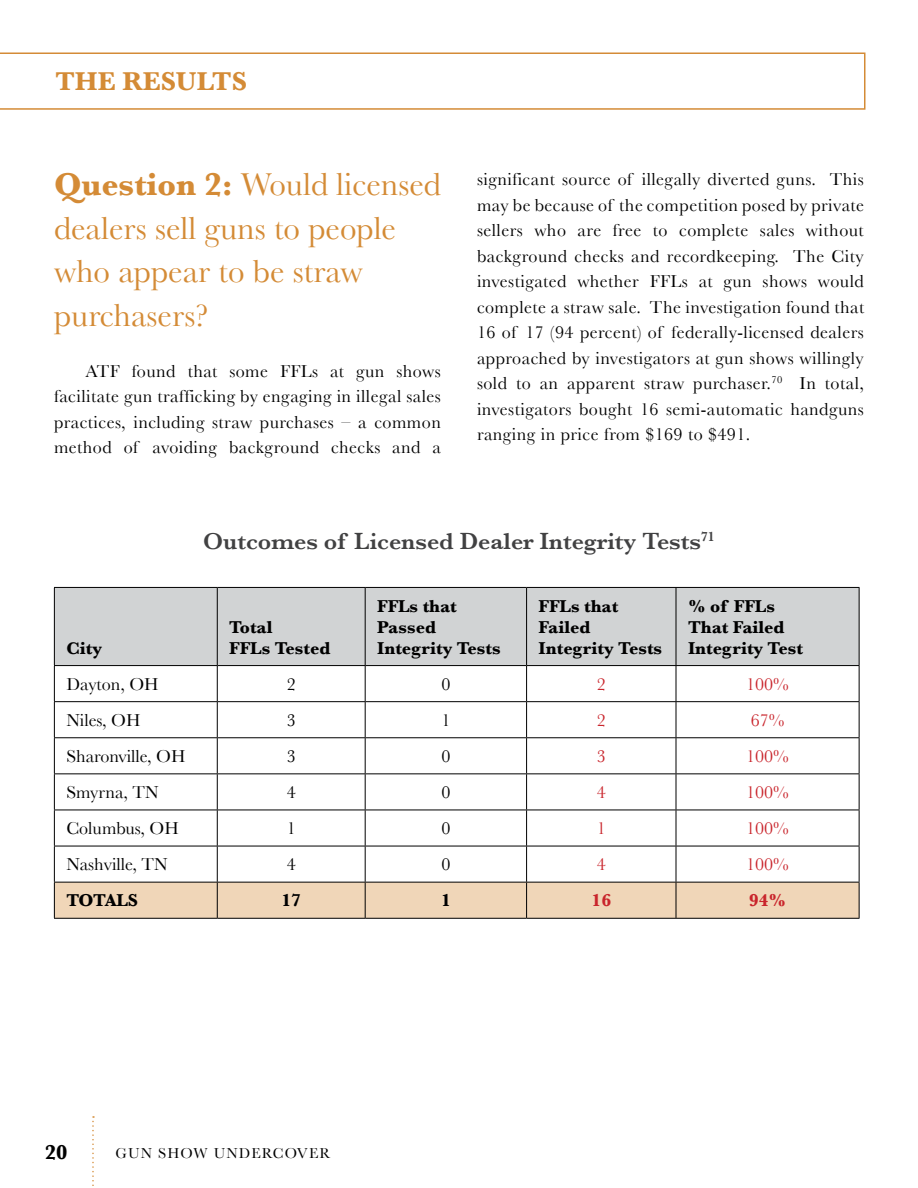
<style>
.page{position:relative;width:918px;height:1188px;background:#fff}
.page>*{position:absolute;margin:0;border:0;box-sizing:border-box;transform-origin:0 0}
.t1{font:33px/43.5px "Baskerville";color:#d48b36}
.t2{font:700 27px "Baskerville";color:#d48b36}
.t3{font:600 24px "Baskerville";color:#414142}
.t4{font:700 21px "Baskerville";color:#000}
.t5{font:18px/25.5px "Baskerville";letter-spacing:.025em;color:#000;text-align:justify}
.t6{font:700 18px/21px "Baskerville";color:#000}
.t7{font:18px "Baskerville";color:#000}
.t8{font:18px "Baskerville";color:#c9252c}
.t9{font:700 18px "Baskerville";color:#c9252c}
.t10{font:15px "Baskerville";letter-spacing:.075em;color:#000}
.s1{font-weight:700}
</style>
<div class="page">
<svg style="left:92px;top:1116px;width:2px;height:70px"></svg>
<svg style="left:0;top:52px;width:866px;height:58px"></svg>
<div style="left:55px;top:588px;width:804px;height:77px;background:#d1d3d4"></div>
<div style="left:55px;top:883px;width:804px;height:35px;background:#f0d6b8"></div>
<hr style="left:54px;top:587px;width:163px;height:1px;background:#000">
<hr style="left:54px;top:588px;width:1px;height:77px;background:#000">
<hr style="left:217px;top:587px;width:148px;height:1px;background:#000">
<hr style="left:217px;top:588px;width:1px;height:77px;background:#000">
<hr style="left:365px;top:587px;width:162px;height:1px;background:#000">
<hr style="left:365px;top:588px;width:1px;height:77px;background:#000">
<hr style="left:527px;top:587px;width:149px;height:1px;background:#000">
<hr style="left:526px;top:588px;width:1px;height:77px;background:#000">
<hr style="left:676px;top:587px;width:184px;height:1px;background:#000">
<hr style="left:676px;top:588px;width:1px;height:77px;background:#000">
<hr style="left:859px;top:588px;width:1px;height:77px;background:#000">
<hr style="left:54px;top:665px;width:163px;height:1px;background:#000">
<hr style="left:54px;top:666px;width:1px;height:35px;background:#000">
<hr style="left:217px;top:665px;width:148px;height:1px;background:#000">
<hr style="left:217px;top:666px;width:1px;height:35px;background:#000">
<hr style="left:365px;top:665px;width:162px;height:1px;background:#000">
<hr style="left:365px;top:666px;width:1px;height:35px;background:#000">
<hr style="left:527px;top:665px;width:149px;height:1px;background:#000">
<hr style="left:526px;top:666px;width:1px;height:35px;background:#000">
<hr style="left:676px;top:665px;width:184px;height:1px;background:#000">
<hr style="left:676px;top:666px;width:1px;height:35px;background:#000">
<hr style="left:859px;top:666px;width:1px;height:35px;background:#000">
<hr style="left:217px;top:702px;width:1px;height:35px;background:#000">
<hr style="left:365px;top:702px;width:1px;height:35px;background:#000">
<hr style="left:526px;top:702px;width:1px;height:35px;background:#000">
<hr style="left:676px;top:702px;width:1px;height:35px;background:#000">
<hr style="left:54px;top:738px;width:1px;height:35px;background:#000">
<hr style="left:217px;top:738px;width:1px;height:35px;background:#000">
<hr style="left:365px;top:738px;width:1px;height:35px;background:#000">
<hr style="left:526px;top:738px;width:1px;height:35px;background:#000">
<hr style="left:676px;top:738px;width:1px;height:35px;background:#000">
<hr style="left:859px;top:738px;width:1px;height:35px;background:#000">
<hr style="left:54px;top:773px;width:163px;height:1px;background:#000">
<hr style="left:54px;top:774px;width:1px;height:36px;background:#000">
<hr style="left:217px;top:773px;width:148px;height:1px;background:#000">
<hr style="left:217px;top:774px;width:1px;height:36px;background:#000">
<hr style="left:365px;top:773px;width:162px;height:1px;background:#000">
<hr style="left:365px;top:774px;width:1px;height:36px;background:#000">
<hr style="left:676px;top:773px;width:184px;height:1px;background:#000">
<hr style="left:859px;top:774px;width:1px;height:36px;background:#000">
<hr style="left:54px;top:810px;width:163px;height:1px;background:#000">
<hr style="left:54px;top:810px;width:1px;height:36px;background:#000">
<hr style="left:217px;top:810px;width:148px;height:1px;background:#000">
<hr style="left:217px;top:810px;width:1px;height:36px;background:#000">
<hr style="left:365px;top:810px;width:162px;height:1px;background:#000">
<hr style="left:365px;top:810px;width:1px;height:36px;background:#000">
<hr style="left:526px;top:810px;width:1px;height:36px;background:#000">
<hr style="left:676px;top:810px;width:184px;height:1px;background:#000">
<hr style="left:676px;top:810px;width:1px;height:36px;background:#000">
<hr style="left:859px;top:810px;width:1px;height:36px;background:#000">
<hr style="left:54px;top:846px;width:163px;height:1px;background:#000">
<hr style="left:54px;top:846px;width:1px;height:36px;background:#000">
<hr style="left:217px;top:846px;width:148px;height:1px;background:#000">
<hr style="left:217px;top:846px;width:1px;height:36px;background:#000">
<hr style="left:365px;top:846px;width:162px;height:1px;background:#000">
<hr style="left:365px;top:846px;width:1px;height:36px;background:#000">
<hr style="left:527px;top:846px;width:149px;height:1px;background:#000">
<hr style="left:526px;top:846px;width:1px;height:36px;background:#000">
<hr style="left:676px;top:846px;width:184px;height:1px;background:#000">
<hr style="left:676px;top:846px;width:1px;height:36px;background:#000">
<hr style="left:859px;top:846px;width:1px;height:36px;background:#000">
<hr style="left:54px;top:882px;width:163px;height:1px;background:#000">
<hr style="left:54px;top:883px;width:1px;height:35px;background:#000">
<hr style="left:217px;top:882px;width:148px;height:1px;background:#000">
<hr style="left:217px;top:883px;width:1px;height:35px;background:#000">
<hr style="left:365px;top:882px;width:162px;height:1px;background:#000">
<hr style="left:365px;top:883px;width:1px;height:35px;background:#000">
<hr style="left:527px;top:882px;width:149px;height:1px;background:#000">
<hr style="left:526px;top:883px;width:1px;height:35px;background:#000">
<hr style="left:676px;top:882px;width:184px;height:1px;background:#000">
<hr style="left:676px;top:883px;width:1px;height:35px;background:#000">
<hr style="left:859px;top:883px;width:1px;height:35px;background:#000">
<hr style="left:54px;top:918px;width:163px;height:1px;background:#000">
<hr style="left:217px;top:918px;width:148px;height:1px;background:#000">
<hr style="left:365px;top:918px;width:162px;height:1px;background:#000">
<hr style="left:527px;top:918px;width:149px;height:1px;background:#000">
<hr style="left:676px;top:918px;width:184px;height:1px;background:#000">
<hr style="left:527px;top:773px;width:149px;height:1px;background:#000">
<hr style="left:526px;top:774px;width:1px;height:36px;background:#000">
<hr style="left:676px;top:774px;width:1px;height:36px;background:#000">
<hr style="left:527px;top:810px;width:149px;height:1px;background:#000">
<hr style="left:54px;top:701px;width:163px;height:1px;background:#000">
<hr style="left:54px;top:702px;width:1px;height:35px;background:#000">
<hr style="left:217px;top:701px;width:148px;height:1px;background:#000">
<hr style="left:365px;top:701px;width:162px;height:1px;background:#000">
<hr style="left:527px;top:701px;width:149px;height:1px;background:#000">
<hr style="left:676px;top:701px;width:184px;height:1px;background:#000">
<hr style="left:859px;top:702px;width:1px;height:35px;background:#000">
<hr style="left:54px;top:737px;width:163px;height:1px;background:#000">
<hr style="left:217px;top:737px;width:148px;height:1px;background:#000">
<hr style="left:365px;top:737px;width:162px;height:1px;background:#000">
<hr style="left:527px;top:737px;width:149px;height:1px;background:#000">
<hr style="left:676px;top:737px;width:184px;height:1px;background:#000">
<h2 class="t2" style="left:56px;top:66px;width:193px">THE RESULTS</h2>
<h1 class="t1" style="left:54px;top:163px;width:389px"><span class="s1">Question 2:</span> Would licensed dealers sell guns to people who appear to be straw purchasers?</h1>
<p class="t5" style="left:54px;top:358px;width:388px;text-indent:32px">ATF found that some FFLs at gun shows facilitate gun trafficking by engaging in illegal sales practices, including straw purchases – a common method of avoiding background checks and a</p>
<p class="t5" style="left:477px;top:167px;width:389px">significant source of illegally diverted guns. This may be because of the competition posed by private sellers who are free to complete sales without background checks and recordkeeping. The City investigated whether FFLs at gun shows would complete a straw sale. The investigation found that 16 of 17 (94 percent) of federally-licensed dealers approached by investigators at gun shows willingly sold to an apparent straw purchaser.<sup>70</sup> In total, investigators bought 16 semi-automatic handguns ranging in price from $169 to $491.</p>
<p class="t6" style="left:66px;top:637px;width:37px">City</p>
<h3 class="t3" style="left:203px;top:527px;width:513px">Outcomes of Licensed Dealer Integrity Tests<sup>71</sup></h3>
<p class="t6" style="left:229px;top:616px;width:103px">Total<br>FFLs Tested</p>
<p class="t6" style="left:377px;top:595px;width:125px">FFLs that<br>Passed<br>Integrity Tests</p>
<p class="t6" style="left:539px;top:595px;width:125px">FFLs that<br>Failed<br>Integrity Tests</p>
<p class="t6" style="left:688px;top:595px;width:116px">% of FFLs<br>That Failed<br>Integrity Test</p>
<p class="t7" style="left:66px;top:674px;width:94px">Dayton, OH</p>
<p class="t5" style="left:287px;top:671px;width:10px">2</p>
<p class="t5" style="left:441px;top:671px;width:10px">0</p>
<p class="t8" style="left:597px;top:674px;width:10px">2</p>
<p class="t8" style="left:746px;top:674px;width:44px">100%</p>
<p class="t5" style="left:66px;top:707px;width:76px">Niles, OH</p>
<p class="t5" style="left:287px;top:707px;width:10px">3</p>
<p class="t5" style="left:441px;top:707px;width:10px">1</p>
<p class="t8" style="left:597px;top:710px;width:10px">2</p>
<p class="t8" style="left:751px;top:710px;width:35px">67%</p>
<p class="t7" style="left:66px;top:746px;width:121px">Sharonville, OH</p>
<p class="t5" style="left:287px;top:743px;width:10px">3</p>
<p class="t5" style="left:441px;top:743px;width:10px">0</p>
<p class="t8" style="left:597px;top:746px;width:10px">3</p>
<p class="t8" style="left:746px;top:746px;width:44px">100%</p>
<p class="t7" style="left:66px;top:782px;width:94px">Smyrna, TN</p>
<p class="t5" style="left:287px;top:779px;width:10px">4</p>
<p class="t5" style="left:441px;top:779px;width:10px">0</p>
<p class="t8" style="left:597px;top:782px;width:10px">4</p>
<p class="t8" style="left:746px;top:782px;width:44px">100%</p>
<p class="t7" style="left:66px;top:818px;width:114px">Columbus, OH</p>
<p class="t5" style="left:287px;top:815px;width:10px">1</p>
<p class="t5" style="left:441px;top:815px;width:10px">0</p>
<p class="t8" style="left:597px;top:818px;width:10px">1</p>
<p class="t8" style="left:746px;top:818px;width:44px">100%</p>
<p class="t7" style="left:66px;top:854px;width:103px">Nashville, TN</p>
<p class="t5" style="left:287px;top:852px;width:10px">4</p>
<p class="t5" style="left:441px;top:852px;width:10px">0</p>
<p class="t8" style="left:597px;top:854px;width:10px">4</p>
<p class="t8" style="left:746px;top:854px;width:44px">100%</p>
<p class="t6" style="left:66px;top:890px;width:73px">TOTALS</p>
<p class="t6" style="left:282px;top:890px;width:21px">17</p>
<p class="t6" style="left:441px;top:890px;width:11px">1</p>
<p class="t9" style="left:592px;top:890px;width:21px">16</p>
<p class="t9" style="left:749px;top:890px;width:39px">94%</p>
<p class="t4" style="left:45px;top:1140px;width:24px">20</p>
<p class="t10" style="left:116px;top:1145px;width:216px">GUN SHOW UNDERCOVER</p>
</div>
